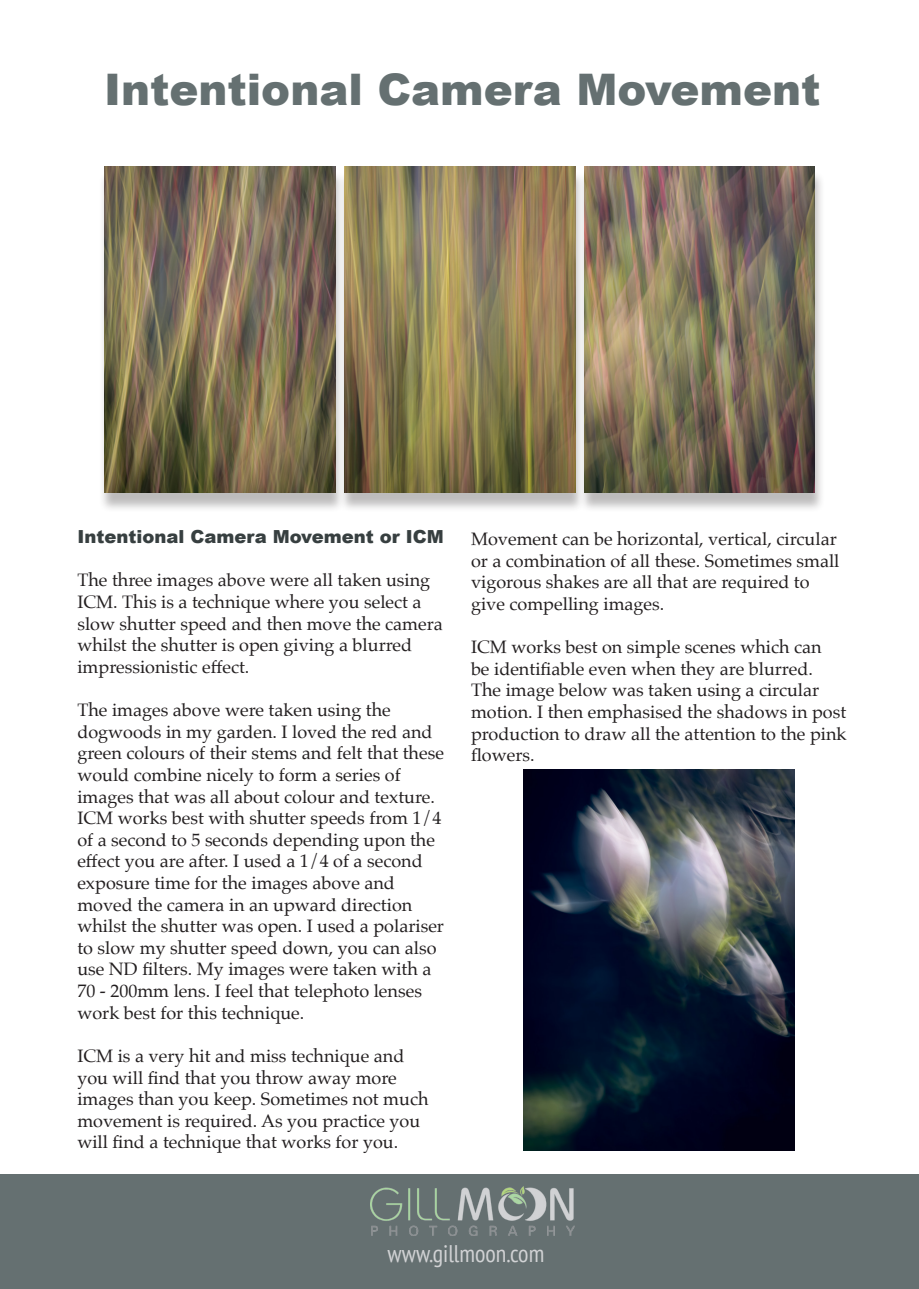
<style>
.page{position:relative;width:919px;height:1289px;background:#fff}
.page>*{position:absolute;margin:0;border:0;box-sizing:border-box;transform-origin:0 0}
.t1{font:900 43.5px "Arial";color:#657071}
.t2{font:condensed 24px "PT Sans";color:#d1d2d4}
.t3{font:18px/21.6px "Palatino";color:#231f20}
.t4{font:900 18px "Arial";color:#373f40}
</style>
<div class="page">
<div style="left:0;top:1174px;width:13px;height:114px;background:#657071"></div>
<div style="left:13px;top:1174px;width:905px;height:114px;background:#657071"></div>
<img style="left:370px;top:1186px;width:204px;height:49px">
<div style="left:98px;top:171px;width:727px;height:342px;background:#231f20;opacity:.3"></div>
<img style="left:105px;top:166px;width:230px;height:326px">
<img style="left:344px;top:166px;width:231px;height:326px">
<img style="left:584px;top:166px;width:230px;height:326px">
<img style="left:523px;top:770px;width:271px;height:379px">
<p class="t1" style="left:104px;top:58px;width:717px">Intentional Camera Movement</p>
<p class="t4" style="left:77px;top:523px;width:368px">Intentional Camera Movement or ICM</p>
<p class="t3" style="left:77px;top:569px;width:367px">The three images above were all taken using ICM. This is a technique where you select a slow shutter speed and then move the camera whilst the shutter is open giving a blurred impressionistic effect.</p>
<p class="t3" style="left:77px;top:699px;width:368px">The images above were taken using the dogwoods in my garden. I loved the red and green colours of their stems and felt that these would combine nicely to form a series of images that was all about colour and texture.<br>ICM works best with shutter speeds from 1/4 of a second to 5 seconds depending upon the effect you are after. I used a 1/4 of a second exposure time for the images above and moved the camera in an upward direction whilst the shutter was open. I used a polariser to slow my shutter speed down, you can also use ND filters. My images were taken with a 70 - 200mm lens. I feel that telephoto lenses work best for this technique.</p>
<p class="t3" style="left:77px;top:1044px;width:352px">ICM is a very hit and miss technique and you will find that you throw away more images than you keep. Sometimes not much movement is required. As you practice you will find a technique that works for you.</p>
<p class="t3" style="left:471px;top:528px;width:370px">Movement can be horizontal, vertical, circular or a combination of all these. Sometimes small vigorous shakes are all that are required to give compelling images.</p>
<p class="t3" style="left:471px;top:636px;width:377px">ICM works best on simple scenes which can<br>be identifiable even when they are blurred.<br>The image below was taken using a circular motion. I then emphasised the shadows in post production to draw all the attention to the pink flowers.</p>
<h2 class="t2" style="left:387px;top:1237px;width:158px">www.gillmoon.com</h2>
</div>
